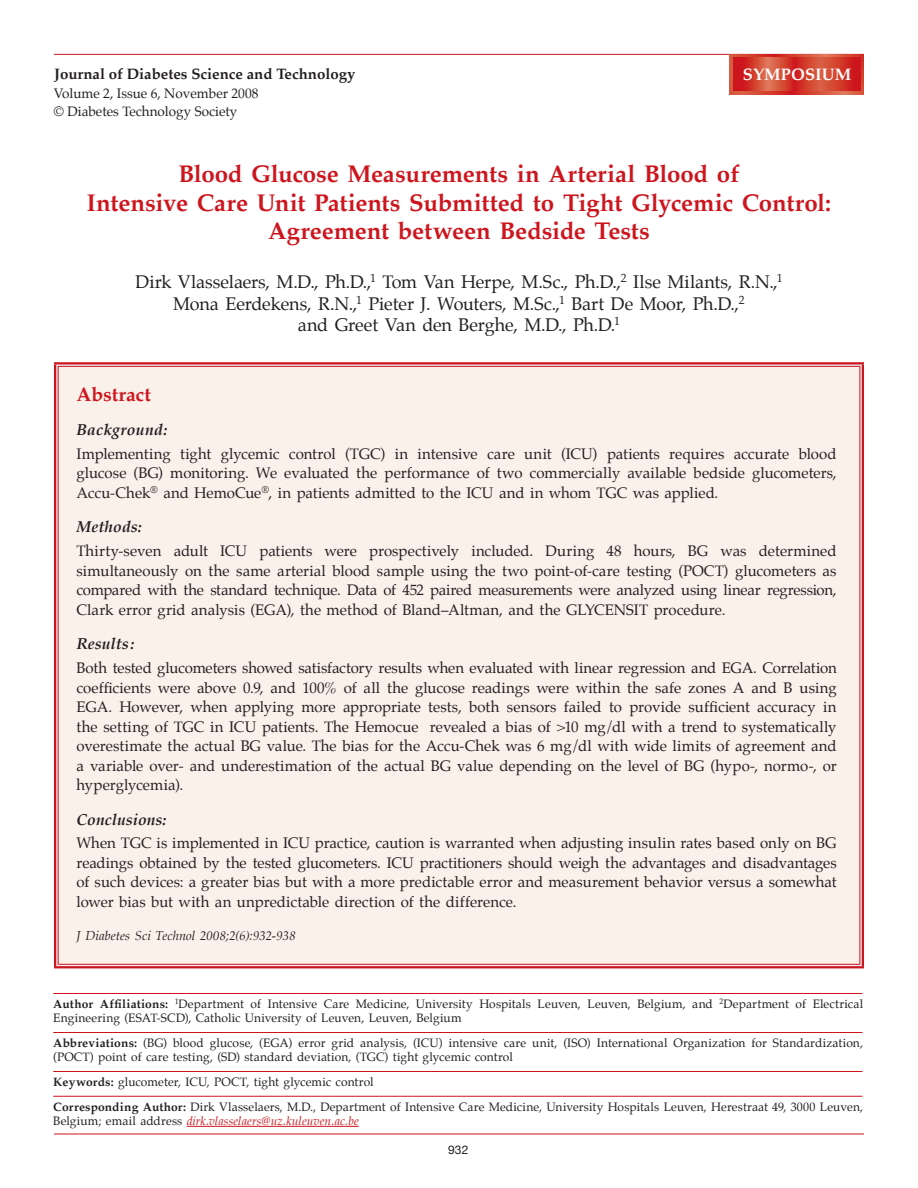
<style>
.page{position:relative;width:918px;height:1188px;background:#fff}
.page>*{position:absolute;margin:0;border:0;box-sizing:border-box;transform-origin:0 0}
.Subheads{font:700 24px "Palatino";letter-spacing:-.005em;color:#cd151d}
.Subheads-2{font:700 19.5px "Palatino";letter-spacing:-.005em;color:#cd151d}
.t1{font:18px/21.6px "Palatino";letter-spacing:-.01em;color:#231f20;text-align:center}
.t2{font:700 16.5px "Palatino";letter-spacing:.01em;color:#fff}
.Subhead2{font:italic 700 15.75px "Palatino";color:#231f20}
.t3{font:15px/19.5px "Palatino";color:#231f20;text-align:justify}
.t4{font:700 15px "Palatino";color:#231f20}
.t5{font:13.5px/18px "Palatino";color:#231f20}
.t6{font:italic 12.75px "Palatino";letter-spacing:.005em;color:#231f20}
.t7{font:12px/14.2px "Palatino";letter-spacing:.01em;color:#231f20}
.t8{font:12px "Helvetica Neue";color:#231f20}
.s1{font-weight:700}
.s2{font-style:italic;color:#cd151d}
</style>
<div class="page">
<hr style="left:54px;top:1134px;width:810px;height:1px;background:#cd151d">
<hr style="left:54px;top:54px;width:810px;height:1px;background:#cd151d">
<hr style="left:187px;top:1126px;width:172px;height:1px;background:#cd151d">
<hr style="left:53px;top:993px;width:809px;height:1px;background:#cd151d">
<hr style="left:53px;top:1032px;width:809px;height:1px;background:#cd151d">
<hr style="left:53px;top:1071px;width:809px;height:1px;background:#cd151d">
<hr style="left:53px;top:1096px;width:809px;height:1px;background:#cd151d">
<div style="left:56px;top:364px;width:806px;height:602px;background:#fbf1eb"></div>
<svg style="left:56px;top:364px;width:806px;height:3px;background:#e2a8ad"></svg>
<svg style="left:56px;top:367px;width:2px;height:597px"></svg>
<svg style="left:860px;top:367px;width:2px;height:597px"></svg>
<hr style="left:54px;top:964px;width:810px;height:4px;background:#ededf1">
<hr style="left:54px;top:362px;width:810px;height:2px;background:#cd151d">
<hr style="left:58px;top:366px;width:802px;height:1px;background:#cd151d">
<hr style="left:54px;top:364px;width:2px;height:602px;background:#cd151d">
<hr style="left:58px;top:367px;width:1px;height:597px;background:#cd151d">
<hr style="left:859px;top:367px;width:1px;height:597px;background:#cd151d">
<hr style="left:862px;top:364px;width:2px;height:602px;background:#cd151d">
<hr style="left:58px;top:964px;width:802px;height:1px;background:#cd151d">
<hr style="left:54px;top:966px;width:810px;height:2px;background:#cd151d">
<svg style="left:730px;top:54px;width:134px;height:40px"></svg>
<svg style="left:733px;top:57px;width:128px;height:34px;background:#d33d2f"></svg>
<p class="t4" style="left:54px;top:61px;width:303px">Journal of Diabetes Science and Technology</p>
<p class="t5" style="left:54px;top:85px;width:206px">Volume 2, Issue 6, November 2008 © Diabetes Technology Society</p>
<p class="t2" style="left:743px;top:61px;width:110px">SYMPOSIUM</p>
<p class="Subheads" style="left:179px;top:153px;width:562px">Blood Glucose Measurements in Arterial Blood of</p>
<p class="Subheads" style="left:87px;top:182px;width:746px">Intensive Care Unit Patients Submitted to Tight Glycemic Control:</p>
<p class="Subheads" style="left:268px;top:211px;width:383px">Agreement between Bedside Tests</p>
<p class="t1" style="left:135px;top:271px;width:649px">Dirk Vlasselaers, M.D., Ph.D.,<sup>1</sup> Tom Van Herpe, M.Sc., Ph.D.,<sup>2</sup> Ilse Milants, R.N.,<sup>1<br></sup>Mona Eerdekens, R.N.,<sup>1</sup> Pieter J. Wouters, M.Sc.,<sup>1</sup> Bart De Moor, Ph.D.,<sup>2<br></sup>and Greet Van den Berghe, M.D., Ph.D.<sup>1</sup></p>
<p class="Subheads-2" style="left:76px;top:377px;width:76px">Abstract</p>
<p class="Subhead2" style="left:76px;top:417px;width:92px">Background:</p>
<p class="t3" style="left:76px;top:444px;width:762px">Implementing tight glycemic control (TGC) in intensive care unit (ICU) patients requires accurate blood glucose (BG) monitoring. We evaluated the performance of two commercially available bedside glucometers, Accu-Chek<sup>®</sup> and HemoCue<sup>®</sup>, in patients admitted to the ICU and in whom TGC was applied.</p>
<p class="Subhead2" style="left:76px;top:515px;width:67px">Methods:</p>
<p class="t3" style="left:76px;top:541px;width:762px">Thirty-seven adult ICU patients were prospectively included. During 48 hours, BG was determined simultaneously on the same arterial blood sample using the two point-of-care testing (POCT) glucometers as compared with the standard technique. Data of 452 paired measurements were analyzed using linear regression, Clark error grid analysis (EGA), the method of Bland–Altman, and the GLYCENSIT procedure.</p>
<p class="Subhead2" style="left:76px;top:631px;width:59px">Results :</p>
<p class="t3" style="left:76px;top:658px;width:762px">Both tested glucometers showed satisfactory results when evaluated with linear regression and EGA. Correlation coefficients were above 0.9, and 100% of all the glucose readings were within the safe zones A and B using EGA. However, when applying more appropriate tests, both sensors failed to provide sufficient accuracy in the setting of TGC in ICU patients. The Hemocue revealed a bias of &gt;10 mg/dl with a trend to systematically overestimate the actual BG value. The bias for the Accu-Chek was 6 mg/dl with wide limits of agreement and a variable over- and underestimation of the actual BG value depending on the level of BG (hypo-, normo-, or hyperglycemia).</p>
<p class="Subhead2" style="left:76px;top:807px;width:91px">Conclusions:</p>
<p class="t3" style="left:76px;top:833px;width:762px">When TGC is implemented in ICU practice, caution is warranted when adjusting insulin rates based only on BG readings obtained by the tested glucometers. ICU practitioners should weigh the advantages and disadvantages of such devices: a greater bias but with a more predictable error and measurement behavior versus a somewhat lower bias but with an unpredictable direction of the difference.</p>
<p class="t6" style="left:76px;top:925px;width:221px">J Diabetes Sci Technol 2008;2(6):932-938</p>
<p class="t7" style="left:53px;top:997px;width:811px"><span class="s1">Author Affiliations:</span> <sup>1</sup>Department of Intensive Care Medicine, University Hospitals Leuven, Leuven, Belgium, and <sup>2</sup>Department of Electrical<br>Engineering (ESAT-SCD), Catholic University of Leuven, Leuven, Belgium</p>
<p class="t7" style="left:53px;top:1036px;width:811px"><span class="s1">Abbreviations:</span> (BG) blood glucose, (EGA) error grid analysis, (ICU) intensive care unit, (ISO) International Organization for Standardization, (POCT) point of care testing, (SD) standard deviation, (TGC) tight glycemic control</p>
<p class="t7" style="left:53px;top:1075px;width:322px"><span class="s1">Keywords:</span> glucometer, ICU, POCT, tight glycemic control</p>
<p class="t7" style="left:53px;top:1100px;width:811px"><span class="s1">Corresponding Author:</span> Dirk Vlasselaers, M.D., Department of Intensive Care Medicine, University Hospitals Leuven, Herestraat 49, 3000 Leuven,<br>Belgium; email address <span class="s2">dirk.vlasselaers@uz.kuleuven.ac.be</span></p>
<p class="t8" style="left:448px;top:1143px;width:22px">932</p>
</div>
